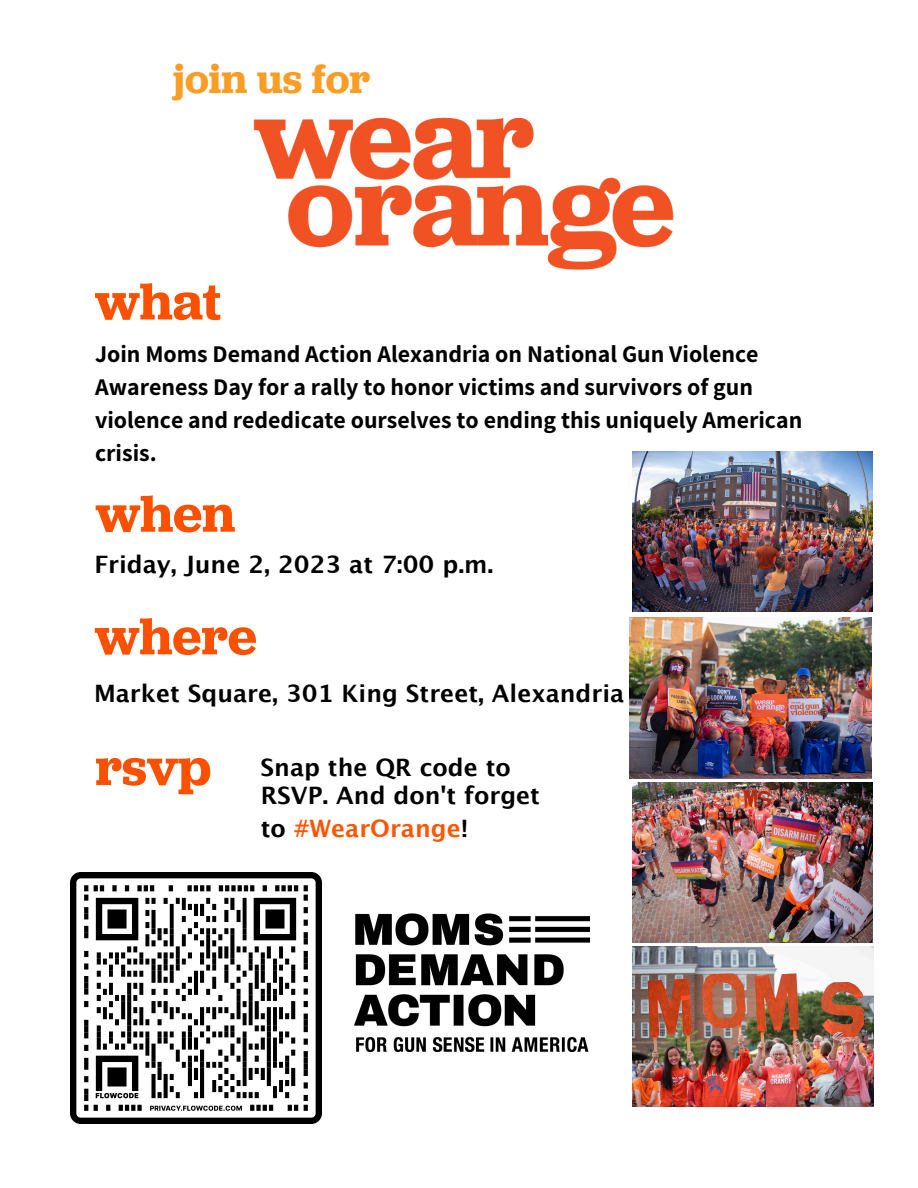
<style>
.page{position:relative;width:918px;height:1188px;background:#fff}
.page>*{position:absolute;margin:0;border:0;box-sizing:border-box;transform-origin:0 0}
.t1{font:600 53.85px "Jubilat";color:#fb5000}
.t2{font:600 42px "Jubilat";color:#f99d25}
.t3{font:700 24px/33px "Assistant";color:#000}
.t4{font:700 24px/28.5px "Lucida Grande";color:#000}
.t5{font:700 24px "Lucida Grande";color:#f50}
.s1{color:#000}
</style>
<div class="page">
<img style="left:253px;top:117px;width:421px;height:153px">
<img style="left:354px;top:913px;width:236px;height:138px">
<img style="left:632px;top:783px;width:241px;height:160px">
<img style="left:633px;top:947px;width:240px;height:160px">
<img style="left:632px;top:451px;width:240px;height:160px">
<img style="left:630px;top:617px;width:241px;height:161px">
<img style="left:71px;top:873px;width:250px;height:250px">
<p class="t2" style="left:173px;top:52px;width:199px">join us for</p>
<p class="t1" style="left:95px;top:267px;width:128px">what</p>
<p class="t3" style="left:95px;top:337px;width:709px">Join Moms Demand Action Alexandria on National Gun Violence Awareness Day for a rally to honor victims and survivors of gun violence and rededicate ourselves to ending this uniquely American crisis.</p>
<p class="t1" style="left:95px;top:479px;width:141px">when</p>
<p class="t4" style="left:94px;top:550px;width:401px">Friday, June 2, 2023 at 7:00 p.m.</p>
<p class="t1" style="left:95px;top:601px;width:164px">where</p>
<p class="t4" style="left:94px;top:679px;width:532px">Market Square, 301 King Street, Alexandria</p>
<p class="t1" style="left:95px;top:732px;width:117px">rsvp</p>
<p class="t4" style="left:261px;top:753px;width:281px">Snap the QR code to<br>RSVP. And don't forget</p>
<p class="t5" style="left:261px;top:809px;width:209px"><span class="s1">to</span> #WearOrange<span class="s1">!</span></p>
</div>
